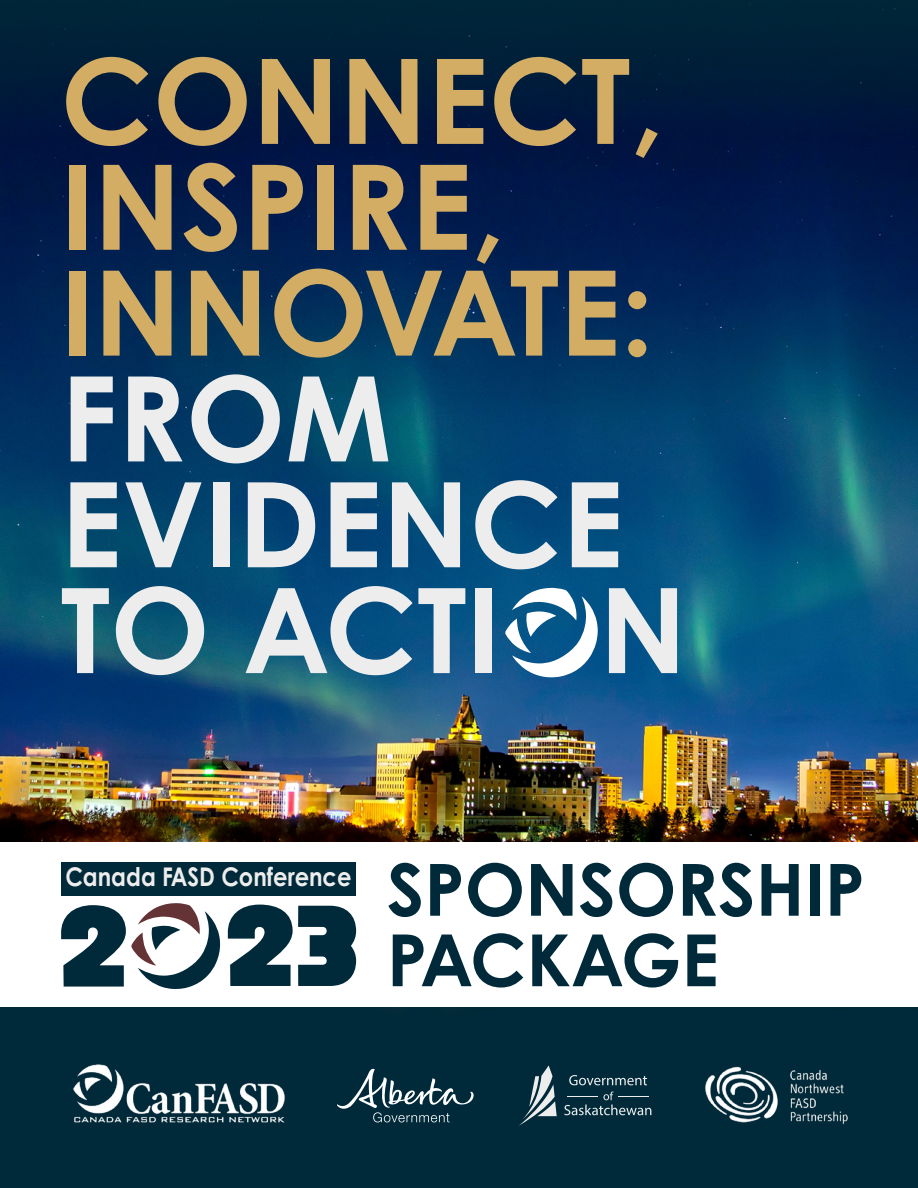
<style>
.page{position:relative;width:918px;height:1188px;background:#002a3a}
.page>*{position:absolute;margin:0;border:0;box-sizing:border-box;transform-origin:0 0}
.t1{font:700 118.2px/105.9px "Century Gothic Pro";color:#d3ad64}
.t2{font:114.6px "Alfarn";color:#002a3a}
.t3{font:700 72px "Century Gothic Pro";color:#002a3a}
.t4{font:700 72px "Century Gothic Pro";letter-spacing:-.02em;color:#002a3a}
.t5{font:700 25.8px "Century Gothic Pro";color:#ededed;scale:.87 1}
.s1{color:#ededed}
</style>
<div class="page">
<img style="left:0;top:8px;width:918px;height:834px">
<img style="left:73px;top:1064px;width:212px;height:59px">
<div style="left:0;top:842px;width:918px;height:165px;background:#fff"></div>
<div style="left:61px;top:862px;width:295px;height:34px;background:#002a3a"></div>
<svg style="left:131px;top:903px;width:89px;height:86px"></svg>
<svg style="left:337px;top:1068px;width:137px;height:54px"></svg>
<svg style="left:569px;top:1075px;width:78px;height:10px"></svg>
<svg style="left:564px;top:1092px;width:87px;height:23px"></svg>
<hr style="left:568px;top:1097px;width:30px;height:1px;background:#ededed">
<hr style="left:618px;top:1097px;width:31px;height:1px;background:#ededed">
<svg style="left:519px;top:1065px;width:38px;height:61px"></svg>
<img style="left:705px;top:1066px;width:143px;height:59px">
<svg style="left:505px;top:588px;width:93px;height:89px;background:#6596b6"></svg>
<p class="t1" style="left:61px;top:47px;width:628px">CONNECT,<br>INSPIRE,<br>INNOVATE:<br><span class="s1">FROM<br>EVIDENCE<br>TO ACTI N</span></p>
<p class="t5" style="left:65px;top:861px;width:330px">Canada FASD Conference</p>
<p class="t2" style="left:59px;top:878px;width:303px">2 23</p>
<p class="t3" style="left:387px;top:845px;width:480px">SPONSORSHIP</p>
<p class="t4" style="left:387px;top:915px;width:333px">PACKAGE</p>
</div>
